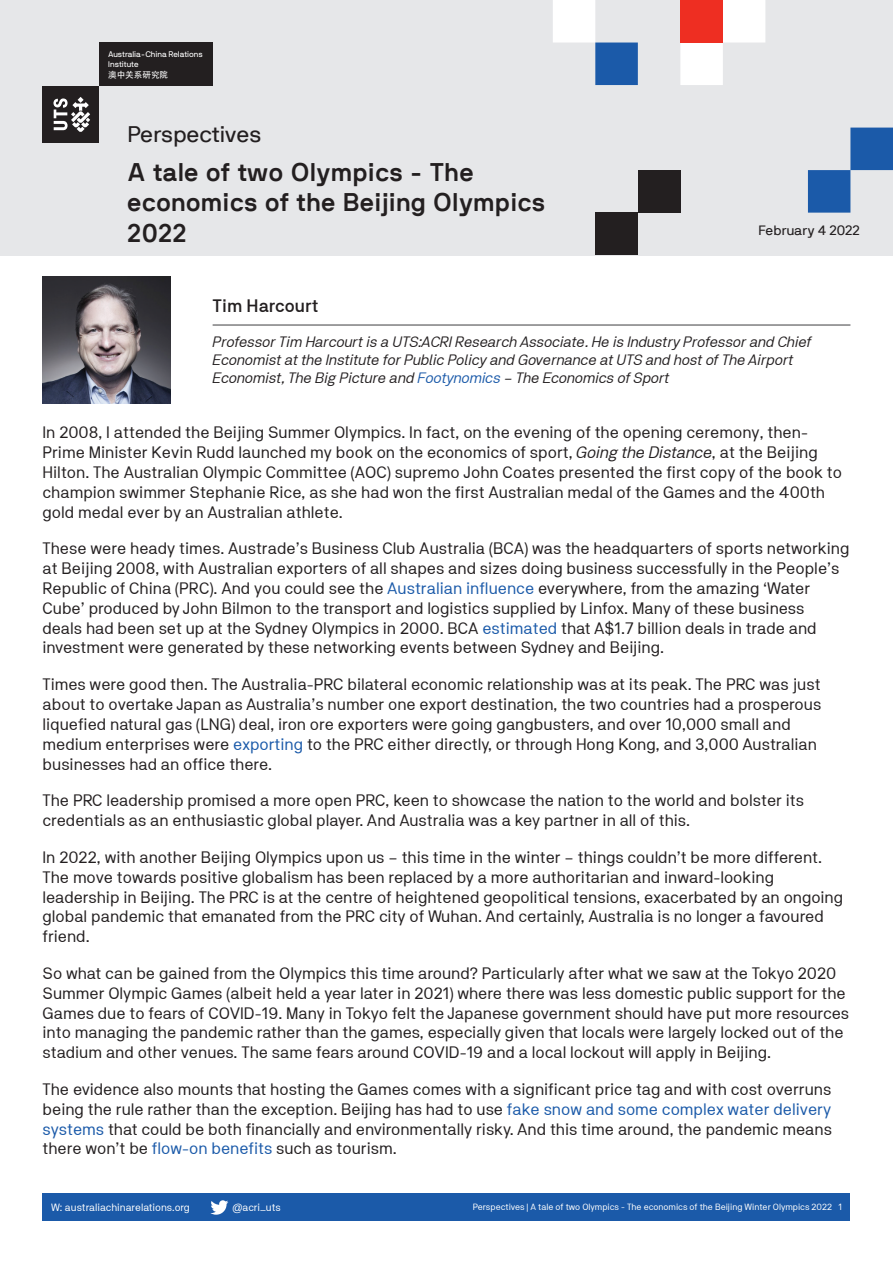
<style>
.page{position:relative;width:893px;height:1263px;background:#fff}
.page>*{position:absolute;margin:0;border:0;box-sizing:border-box;transform-origin:0 0}
.t1{font:700 25.5px/30.6px "NB International Pro";color:#231f20}
.t2{font:22.5px "NB International Pro";letter-spacing:-.01em;color:#231f20}
.t3{font:500 18px "NB Akademie Std";color:#231f20}
.t4{font:16.5px/19.8px "NB Akademie Std";color:#231f20}
.t5{font:italic 15px/18px "NB Akademie Std";color:#231f20}
.t6{font:13.5px "NB International Pro";color:#231f20}
.t7{font:10.5px "NB Akademie Std";color:#fff}
.t8{font:9px "NB Akademie Std";color:#fff}
.t9{font:8.55px "Adobe Heiti Std Regular G Bpc EUC H";color:#fff}
.t10{font:8.1px/9.8px "NB International Pro";color:#fff}
.s1{color:#1b5aa9}
.s2{font-style:italic}
</style>
<div class="page">
<div style="left:43px;top:1193px;width:807px;height:27px;background:#1b5aa9"></div>
<svg style="left:210px;top:1200px;width:18px;height:15px"></svg>
<div style="left:0;top:0;width:893px;height:255px;background:#e6e7e9"></div>
<svg style="left:553px;top:0;width:212px;height:43px"></svg>
<div style="left:680px;top:0;width:43px;height:43px;background:#ee2e22"></div>
<svg style="left:595px;top:43px;width:298px;height:170px"></svg>
<div style="left:638px;top:170px;width:42px;height:43px;background:#231f20"></div>
<div style="left:595px;top:213px;width:43px;height:42px;background:#231f20"></div>
<hr style="left:213px;top:325px;width:637px;height:1px;background:#3e3e3f">
<img style="left:43px;top:276px;width:127px;height:128px">
<div style="left:43px;top:86px;width:56px;height:56px;background:#231f20"></div>
<div style="left:99px;top:43px;width:114px;height:43px;background:#231f20"></div>
<svg style="left:53px;top:97px;width:37px;height:35px"></svg>
<p class="t10" style="left:108px;top:49px;width:96px">Australia-China Relations<br>Institute</p>
<p class="t9" style="left:108px;top:69px;width:62px">澳中关系研究院</p>
<h2 class="t2" style="left:128px;top:120px;width:135px">Perspectives</h2>
<h1 class="t1" style="left:128px;top:156px;width:420px">A tale of two Olympics - The economics of the Beijing Olympics<br>2022</h1>
<p class="t6" style="left:758px;top:222px;width:103px">February 4 2022</p>
<p class="t3" style="left:213px;top:295px;width:108px">Tim Harcourt</p>
<p class="t5" style="left:213px;top:332px;width:600px">Professor Tim Harcourt is a UTS:ACRI Research Associate. He is Industry Professor and Chief<br>Economist at the Institute for Public Policy and Governance at UTS and host of The Airport<br>Economist, The Big Picture and <span class="s1">Footynomics</span> – The Economics of Sport</p>
<p class="t4" style="left:43px;top:423px;width:801px">In 2008, I attended the Beijing Summer Olympics. In fact, on the evening of the opening ceremony, then-Prime Minister Kevin Rudd launched my book on the economics of sport, <span class="s2">Going the Distance</span>, at the Beijing Hilton. The Australian Olympic Committee (AOC) supremo John Coates presented the first copy of the book to champion swimmer Stephanie Rice, as she had won the first Australian medal of the Games and the 400th gold medal ever by an Australian athlete.</p>
<p class="t4" style="left:43px;top:539px;width:808px">These were heady times. Austrade’s Business Club Australia (BCA) was the headquarters of sports networking at Beijing 2008, with Australian exporters of all shapes and sizes doing business successfully in the People’s Republic of China (PRC). And you could see the <span class="s1">Australian influence</span> everywhere, from the amazing ‘Water Cube’ produced by John Bilmon to the transport and logistics supplied by Linfox. Many of these business<br>deals had been set up at the Sydney Olympics in 2000. BCA <span class="s1">estimated</span> that A$1.7 billion deals in trade and investment were generated by these networking events between Sydney and Beijing.</p>
<p class="t4" style="left:43px;top:674px;width:780px">Times were good then. The Australia-PRC bilateral economic relationship was at its peak. The PRC was just about to overtake Japan as Australia’s number one export destination, the two countries had a prosperous liquefied natural gas (LNG) deal, iron ore exporters were going gangbusters, and over 10,000 small and medium enterprises were <span class="s1">exporting</span> to the PRC either directly, or through Hong Kong, and 3,000 Australian businesses had an office there.</p>
<p class="t4" style="left:43px;top:790px;width:763px">The PRC leadership promised a more open PRC, keen to showcase the nation to the world and bolster its credentials as an enthusiastic global player. And Australia was a key partner in all of this.</p>
<p class="t4" style="left:43px;top:847px;width:802px">In 2022, with another Beijing Olympics upon us – this time in the winter – things couldn’t be more different.<br>The move towards positive globalism has been replaced by a more authoritarian and inward-looking leadership in Beijing. The PRC is at the centre of heightened geopolitical tensions, exacerbated by an ongoing global pandemic that emanated from the PRC city of Wuhan. And certainly, Australia is no longer a favoured friend.</p>
<p class="t4" style="left:43px;top:963px;width:808px">So what can be gained from the Olympics this time around? Particularly after what we saw at the Tokyo 2020<br>Summer Olympic Games (albeit held a year later in 2021) where there was less domestic public support for the Games due to fears of COVID-19. Many in Tokyo felt the Japanese government should have put more resources into managing the pandemic rather than the games, especially given that locals were largely locked out of the stadium and other venues. The same fears around COVID-19 and a local lockout will apply in Beijing.</p>
<p class="t4" style="left:43px;top:1079px;width:791px;text-align:justify">The evidence also mounts that hosting the Games comes with a significant price tag and with cost overruns being the rule rather than the exception. Beijing has had to use <span class="s1">fake snow and some complex water delivery systems</span> that could be both financially and environmentally risky. And this time around, the pandemic means there won’t be <span class="s1">flow-on benefits</span> such as tourism.</p>
<p class="t7" style="left:51px;top:1201px;width:140px">W: australiachinarelations.org</p>
<p class="t7" style="left:233px;top:1201px;width:50px">@acri_uts</p>
<p class="t8" style="left:473px;top:1202px;width:370px">Perspectives | A tale of two Olympics - The economics of the Beijing Winter Olympics 2022 1</p>
</div>
